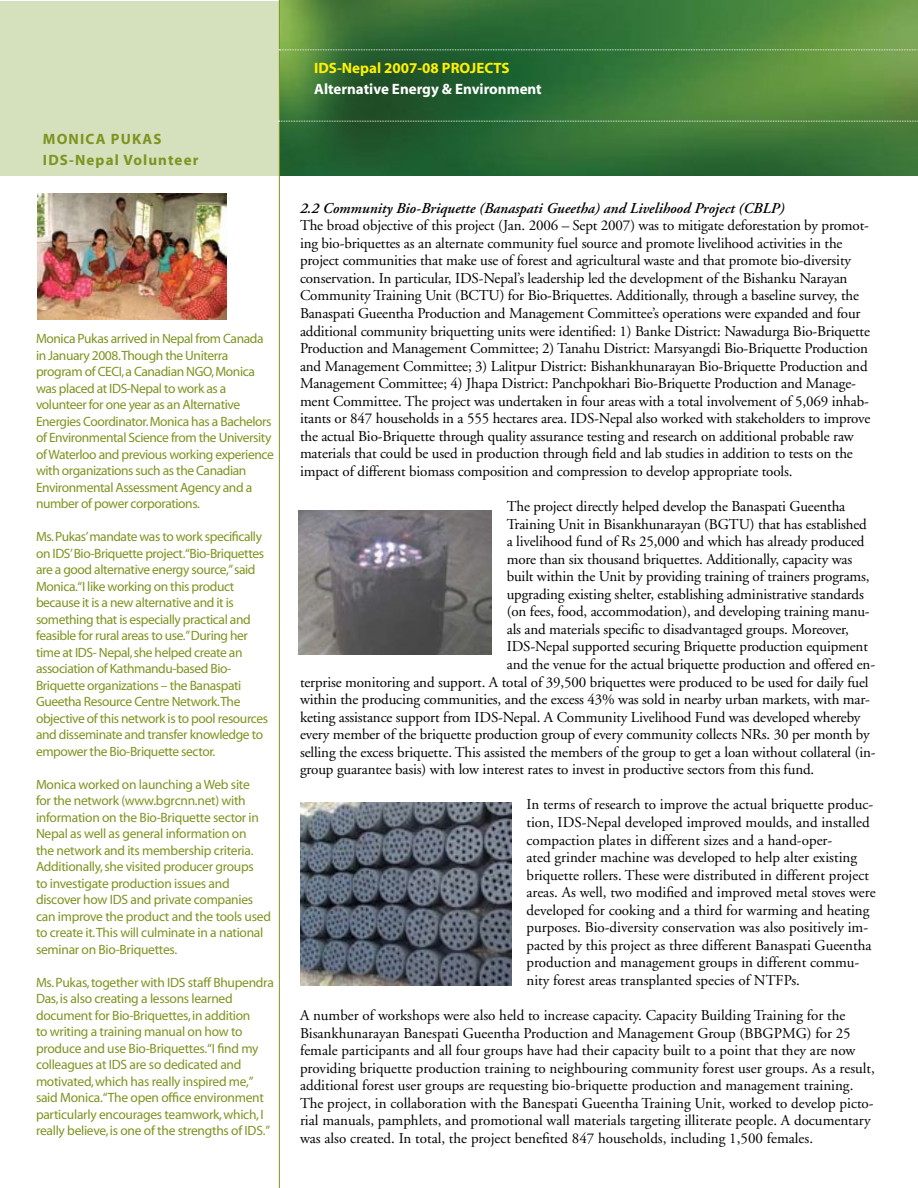
<style>
.page{position:relative;width:918px;height:1188px;background:#fff}
.page>*{position:absolute;margin:0;border:0;box-sizing:border-box;transform-origin:0 0}
.t1{font:15px/17.5px "Adobe Garamond";letter-spacing:-.01em;color:#000}
.t2{font:italic 600 15px "Adobe Garamond";color:#000}
.t3{font:700 15px "Myriad";color:#fff}
.t4{font:700 15px/21px "Myriad";letter-spacing:.075em;color:#7e941f}
.t5{font:700 15px "Myriad";color:#fff200}
.t6{font:13.5px/16.5px "Myriad";letter-spacing:-.03em;color:#7e941f}
</style>
<div class="page">
<img style="left:280px;top:0;width:638px;height:176px">
<div style="left:1px;top:1px;width:278px;height:175px;background:#d5e0bd"></div>
<hr style="left:279px;top:0;width:1px;height:1188px;background:#7e941f">
<svg style="left:279px;top:50px;width:639px;height:1px"></svg>
<svg style="left:278px;top:121px;width:640px;height:1px"></svg>
<img style="left:38px;top:194px;width:189px;height:125px">
<img style="left:298px;top:510px;width:194px;height:145px">
<img style="left:300px;top:802px;width:212px;height:183px">
<p class="t4" style="left:43px;top:129px;width:157px">MONICA PUKAS<br>IDS-Nepal Volunteer</p>
<p class="t6" style="left:36px;top:331px;width:239px">Monica Pukas arrived in Nepal from Canada in January 2008.Though the Uniterra program of CECI, a Canadian NGO, Monica was placed at IDS-Nepal to work as a volunteer for one year as an Alternative Energies Coordinator. Monica has a Bachelors of Environmental Science from the University of Waterloo and previous working experience with organizations such as the Canadian Environmental Assessment Agency and a number of power corporations.</p>
<p class="t6" style="left:36px;top:529px;width:234px">Ms. Pukas’ mandate was to work specifically on IDS’ Bio-Briquette project.“Bio-Briquettes are a good alternative energy source,”said Monica.“I like working on this product because it is a new alternative and it is something that is especially practical and feasible for rural areas to use.”During her time at IDS- Nepal, she helped create an association of Kathmandu-based Bio-Briquette organizations – the Banaspati Gueetha Resource Centre Network.The objective of this network is to pool resources and disseminate and transfer knowledge to empower the Bio-Briquette sector.</p>
<p class="t6" style="left:36px;top:776px;width:236px">Monica worked on launching a Web site<br>for the network (www.bgrcnn.net) with information on the Bio-Briquette sector in Nepal as well as general information on<br>the network and its membership criteria.<br>Additionally, she visited producer groups<br>to investigate production issues and discover how IDS and private companies can improve the product and the tools used to create it.This will culminate in a national seminar on Bio-Briquettes.</p>
<p class="t6" style="left:36px;top:974px;width:239px">Ms. Pukas, together with IDS staff Bhupendra Das, is also creating a lessons learned document for Bio-Briquettes, in addition<br>to writing a training manual on how to produce and use Bio-Briquettes.“I find my colleagues at IDS are so dedicated and motivated, which has really inspired me,” said Monica.“The open office environment particularly encourages teamwork, which, I really believe, is one of the strengths of IDS.”</p>
<p class="t5" style="left:314px;top:60px;width:197px">IDS-Nepal 2007-08 PROJECTS</p>
<p class="t3" style="left:314px;top:81px;width:229px">Alternative Energy &amp; Environment</p>
<p class="t2" style="left:300px;top:200px;width:486px">2.2 Community Bio-Briquette (Banaspati Gueetha) and Livelihood Project (CBLP)</p>
<p class="t1" style="left:300px;top:217px;width:572px">The broad objective of this project (Jan. 2006 – Sept 2007) was to mitigate deforestation by promot&shy;ing bio-briquettes as an alternate community fuel source and promote livelihood activities in the project communities that make use of forest and agricultural waste and that promote bio-diversity conservation. In particular, IDS-Nepal’s leadership led the development of the Bishanku Narayan Community Training Unit (BCTU) for Bio-Briquettes. Additionally, through a baseline survey, the Banaspati Gueentha Production and Management Committee’s operations were expanded and four additional community briquetting units were identified: 1) Banke District: Nawadurga Bio-Briquette Production and Management Committee; 2) Tanahu District: Marsyangdi Bio-Briquette Production and Management Committee; 3) Lalitpur District: Bishankhunarayan Bio-Briquette Production and Management Committee; 4) Jhapa District: Panchpokhari Bio-Briquette Production and Manage&shy;ment Committee. The project was undertaken in four areas with a total involvement of 5,069 inhab&shy;itants or 847 households in a 555 hectares area. IDS-Nepal also worked with stakeholders to improve the actual Bio-Briquette through quality assurance testing and research on additional probable raw materials that could be used in production through field and lab studies in addition to tests on the impact of different biomass composition and compression to develop appropriate tools.</p>
<p class="t1" style="left:507px;top:498px;width:340px">The project directly helped develop the Banaspati Gueentha</p>
<p class="t1" style="left:507px;top:515px;width:362px">Training Unit in Bisankhunarayan (BGTU) that has established</p>
<p class="t1" style="left:507px;top:533px;width:359px">a livelihood fund of Rs 25,000 and which has already produced</p>
<p class="t1" style="left:507px;top:551px;width:347px">more than six thousand briquettes. Additionally, capacity was</p>
<p class="t1" style="left:507px;top:568px;width:364px">built within the Unit by providing training of trainers programs,</p>
<p class="t1" style="left:507px;top:586px;width:359px">upgrading existing shelter, establishing administrative standards</p>
<p class="t1" style="left:507px;top:603px;width:364px">(on fees, food, accommodation), and developing training manu-</p>
<p class="t1" style="left:507px;top:621px;width:344px">als and materials specific to disadvantaged groups. Moreover,</p>
<p class="t1" style="left:507px;top:638px;width:363px">IDS-Nepal supported securing Briquette production equipment</p>
<p class="t1" style="left:507px;top:656px;width:370px">and the venue for the actual briquette production and offered en-</p>
<p class="t1" style="left:300px;top:673px;width:570px">terprise monitoring and support. A total of 39,500 briquettes were produced to be used for daily fuel</p>
<p class="t1" style="left:300px;top:691px;width:572px">within the producing communities, and the excess 43% was sold in nearby urban markets, with mar-</p>
<p class="t1" style="left:300px;top:709px;width:562px">keting assistance support from IDS-Nepal. A Community Livelihood Fund was developed whereby</p>
<p class="t1" style="left:300px;top:726px;width:571px">every member of the briquette production group of every community collects NRs. 30 per month by</p>
<p class="t1" style="left:300px;top:744px;width:577px">selling the excess briquette. This assisted the members of the group to get a loan without collateral (in-</p>
<p class="t1" style="left:300px;top:761px;width:516px">group guarantee basis) with low interest rates to invest in productive sectors from this fund.</p>
<p class="t1" style="left:526px;top:796px;width:351px">In terms of research to improve the actual briquette produc&shy;tion, IDS-Nepal developed improved moulds, and installed compaction plates in different sizes and a hand-oper-<br>ated grinder machine was developed to help alter existing briquette rollers. These were distributed in different project areas. As well, two modified and improved metal stoves were developed for cooking and a third for warming and heating purposes. Bio-diversity conservation was also positively im&shy;pacted by this project as three different Banaspati Gueentha production and management groups in different commu&shy;nity forest areas transplanted species of NTFPs.</p>
<p class="t1" style="left:300px;top:1007px;width:577px">A number of workshops were also held to increase capacity. Capacity Building Training for the Bisankhunarayan Banespati Gueentha Production and Management Group (BBGPMG) for 25 female participants and all four groups have had their capacity built to a point that they are now providing briquette production training to neighbouring community forest user groups. As a result, additional forest user groups are requesting bio-briquette production and management training.<br>The project, in collaboration with the Banespati Gueentha Training Unit, worked to develop picto&shy;rial manuals, pamphlets, and promotional wall materials targeting illiterate people. A documentary was also created. In total, the project benefited 847 households, including 1,500 females.</p>
</div>
